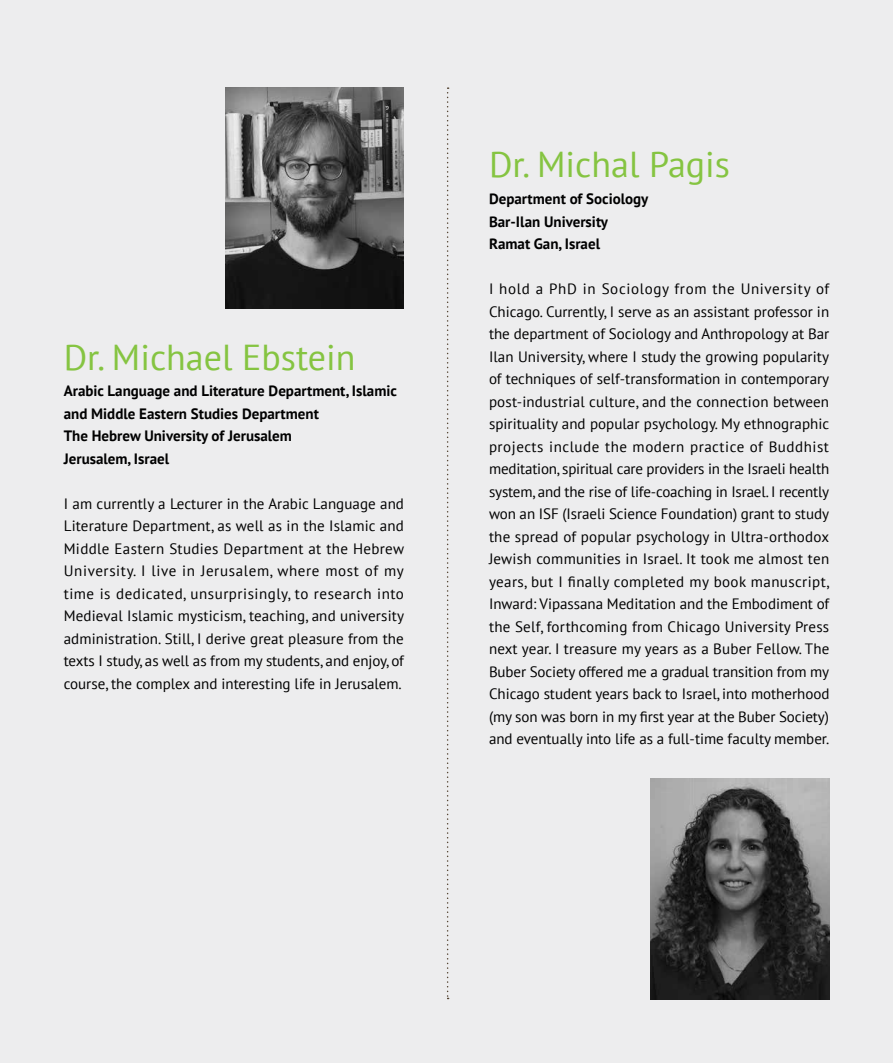
<style>
.page{position:relative;width:893px;height:1063px;background:#ededee}
.page>*{position:absolute;margin:0;border:0;box-sizing:border-box;transform-origin:0 0}
.t1{font:36px "PT Sans";color:#85c441}
.t2{font:15px/22.5px "PT Sans";color:#000;text-align:justify}
.t3{font:700 15px/22.5px "PT Sans";color:#000}
</style>
<div class="page">
<img style="left:225px;top:87px;width:179px;height:222px">
<img style="left:651px;top:778px;width:178px;height:221px">
<svg style="left:447px;top:87px;width:2px;height:912px"></svg>
<h1 class="t1" style="left:64px;top:334px;width:293px">Dr. Michael Ebstein</h1>
<p class="t3" style="left:64px;top:379px;width:335px">Arabic Language and Literature Department, Islamic and Middle Eastern Studies Department<br>The Hebrew University of Jerusalem<br>Jerusalem, Israel</p>
<p class="t2" style="left:64px;top:492px;width:342px">I am currently a Lecturer in the Arabic Language and Literature Department, as well as in the Islamic and Middle Eastern Studies Department at the Hebrew University. I live in Jerusalem, where most of my time is dedicated, unsurprisingly, to research into Medieval Islamic mysticism, teaching, and university administration. Still, I derive great pleasure from the texts I study, as well as from my students, and enjoy, of course, the complex and interesting life in Jerusalem.</p>
<h1 class="t1" style="left:489px;top:142px;width:243px">Dr. Michal Pagis</h1>
<p class="t3" style="left:489px;top:187px;width:161px">Department of Sociology<br>Bar-Ilan University<br>Ramat Gan, Israel</p>
<p class="t2" style="left:489px;top:277px;width:342px">I hold a PhD in Sociology from the University of Chicago. Currently, I serve as an assistant professor in the department of Sociology and Anthropology at Bar Ilan University, where I study the growing popularity of techniques of self-transformation in contemporary post-industrial culture, and the connection between spirituality and popular psychology. My ethnographic projects include the modern practice of Buddhist meditation, spiritual care providers in the Israeli health system, and the rise of life-coaching in Israel. I recently won an ISF (Israeli Science Foundation) grant to study the spread of popular psychology in Ultra-orthodox Jewish communities in Israel. It took me almost ten years, but I finally completed my book manuscript, Inward: Vipassana Meditation and the Embodiment of the Self, forthcoming from Chicago University Press next year. I treasure my years as a Buber Fellow. The Buber Society offered me a gradual transition from my Chicago student years back to Israel, into motherhood (my son was born in my first year at the Buber Society) and eventually into life as a full-time faculty member.</p>
</div>
